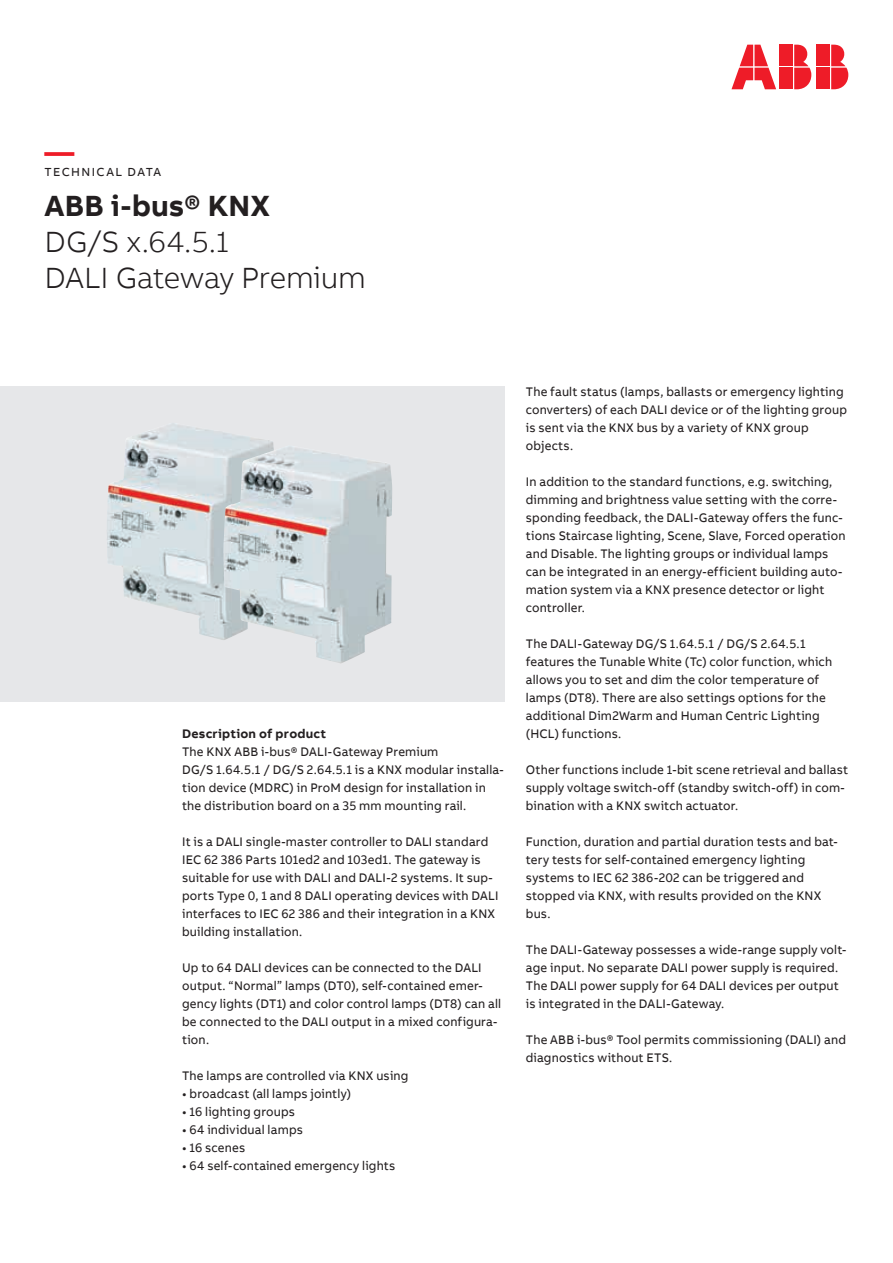
<style>
.page{position:relative;width:893px;height:1263px;background:#fff}
.page>*{position:absolute;margin:0;border:0;box-sizing:border-box;transform-origin:0 0}
.Subheadline_M_20pt_2{font:300 30px "AB Bvoice";letter-spacing:-.01em;color:#231f20}
.Headline_M_20pt_24pt{font:700 30px "AB Bvoice";letter-spacing:.005em;color:#231f20}
.Headline_M_20pt_24pt-2{font:700 30px "AB Bvoice";color:#ee1c28}
.Copytext_8_5pt_12pt{font:12.75px/18px "AB Bvoice";letter-spacing:.015em;color:#231f20;scale:.95 1}
.Paragraph_Title_8_5p{font:700 12.75px "AB Bvoice";letter-spacing:.02em;color:#231f20}
.Category_M_8pt_9_6pt{font:12px "AB Bvoice";letter-spacing:.115em;color:#231f20}
</style>
<div class="page">
<div style="left:0;top:386px;width:505px;height:315px;background:#e6e7e9"></div>
<div style="left:817px;top:45px;width:13px;height:21px;background:#ee1c28"></div>
<div style="left:817px;top:68px;width:13px;height:21px;background:#ee1c28"></div>
<svg style="left:831px;top:45px;width:17px;height:44px"></svg>
<svg style="left:731px;top:45px;width:45px;height:44px"></svg>
<div style="left:780px;top:45px;width:13px;height:21px;background:#ee1c28"></div>
<div style="left:780px;top:68px;width:13px;height:21px;background:#ee1c28"></div>
<svg style="left:794px;top:45px;width:17px;height:44px"></svg>
<img style="left:107px;top:424px;width:167px;height:216px">
<img style="left:223px;top:445px;width:169px;height:218px">
<p class="Headline_M_20pt_24pt-2" style="left:45px;top:132px;width:31px">—</p>
<p class="Category_M_8pt_9_6pt" style="left:45px;top:165px;width:118px">TECHNICAL DATA</p>
<p class="Headline_M_20pt_24pt" style="left:45px;top:186px;width:227px">ABB i-bus® KNX</p>
<p class="Subheadline_M_20pt_2" style="left:45px;top:224px;width:186px">DG/S x.64.5.1</p>
<p class="Subheadline_M_20pt_2" style="left:45px;top:260px;width:323px">DALI Gateway Premium</p>
<p class="Paragraph_Title_8_5p" style="left:182px;top:725px;width:146px">Description of product</p>
<p class="Copytext_8_5pt_12pt" style="left:182px;top:742px;width:340px">The KNX ABB i-bus® DALI-Gateway Premium<br>DG/S 1.64.5.1 / DG/S 2.64.5.1 is a KNX modular installa&shy;tion device (MDRC) in ProM design for installation in the distribution board on a 35 mm mounting rail.</p>
<p class="Copytext_8_5pt_12pt" style="left:182px;top:832px;width:335px">It is a DALI single-master controller to DALI standard IEC 62 386 Parts 101ed2 and 103ed1. The gateway is suitable for use with DALI and DALI-2 systems. It sup&shy;ports Type 0, 1 and 8 DALI operating devices with DALI interfaces to IEC 62 386 and their integration in a KNX building installation.</p>
<p class="Copytext_8_5pt_12pt" style="left:182px;top:958px;width:337px">Up to 64 DALI devices can be connected to the DALI output. “Normal” lamps (DT0), self-contained emer&shy;gency lights (DT1) and color control lamps (DT8) can all be connected to the DALI output in a mixed configura&shy;tion.</p>
<p class="Copytext_8_5pt_12pt" style="left:182px;top:1066px;width:240px">The lamps are controlled via KNX using</p>
<p class="Copytext_8_5pt_12pt" style="left:182px;top:1084px;width:179px">• broadcast (all lamps jointly)</p>
<p class="Copytext_8_5pt_12pt" style="left:182px;top:1102px;width:120px">• 16 lighting groups</p>
<p class="Copytext_8_5pt_12pt" style="left:182px;top:1120px;width:129px">• 64 individual lamps</p>
<p class="Copytext_8_5pt_12pt" style="left:182px;top:1138px;width:68px">• 16 scenes</p>
<p class="Copytext_8_5pt_12pt" style="left:182px;top:1156px;width:226px">• 64 self-contained emergency lights</p>
<p class="Copytext_8_5pt_12pt" style="left:526px;top:382px;width:339px">The fault status (lamps, ballasts or emergency lighting converters) of each DALI device or of the lighting group is sent via the KNX bus by a variety of KNX group objects.</p>
<p class="Copytext_8_5pt_12pt" style="left:526px;top:472px;width:338px">In addition to the standard functions, e.g. switching, dimming and brightness value setting with the corre&shy;sponding feedback, the DALI-Gateway offers the func&shy;tions Staircase lighting, Scene, Slave, Forced operation and Disable. The lighting groups or individual lamps can be integrated in an energy-efficient building auto&shy;mation system via a KNX presence detector or light controller.</p>
<p class="Copytext_8_5pt_12pt" style="left:526px;top:634px;width:324px">The DALI-Gateway DG/S 1.64.5.1 / DG/S 2.64.5.1 features the Tunable White (Tc) color function, which allows you to set and dim the color temperature of lamps (DT8). There are also settings options for the additional Dim2Warm and Human Centric Lighting (HCL) functions.</p>
<p class="Copytext_8_5pt_12pt" style="left:526px;top:760px;width:341px">Other functions include 1-bit scene retrieval and ballast supply voltage switch-off (standby switch-off) in com&shy;bination with a KNX switch actuator.</p>
<p class="Copytext_8_5pt_12pt" style="left:526px;top:832px;width:330px">Function, duration and partial duration tests and bat&shy;tery tests for self-contained emergency lighting systems to IEC 62 386-202 can be triggered and stopped via KNX, with results provided on the KNX bus.</p>
<p class="Copytext_8_5pt_12pt" style="left:526px;top:940px;width:339px">The DALI-Gateway possesses a wide-range supply volt&shy;age input. No separate DALI power supply is required.<br>The DALI power supply for 64 DALI devices per output is integrated in the DALI-Gateway.</p>
<p class="Copytext_8_5pt_12pt" style="left:526px;top:1030px;width:339px">The ABB i-bus® Tool permits commissioning (DALI) and diagnostics without ETS.</p>
</div>
